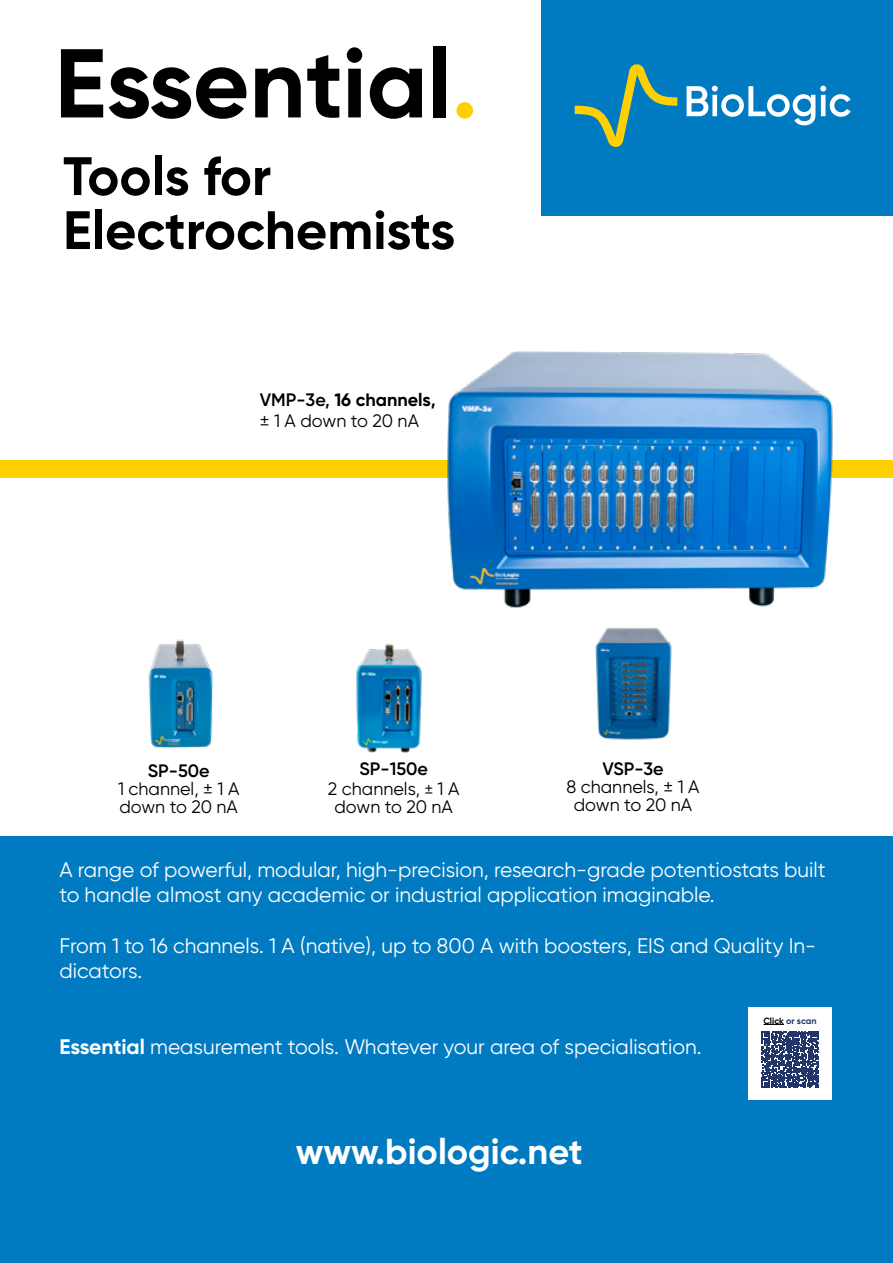
<style>
.page{position:relative;width:893px;height:1263px;background:#fff}
.page>*{position:absolute;margin:0;border:0;box-sizing:border-box;transform-origin:0 0}
.t1{font:700 97.5px "Gilroy";color:#000}
.t2{font:700 54px/54px "Gilroy";color:#000}
.t3{font:700 36px "Gilroy";color:#fff}
.t4{font:21px/25.2px "Gilroy";color:#fff}
.t5{font:18px/18px "Gilroy";color:#000}
.t6{font:600 18px "Gilroy";letter-spacing:-.005em;color:#000}
.t7{font:700 9px "Gilroy";color:#213568}
.s1{color:#ffd000}
.s2{font-weight:600}
.s3{font-weight:700}
.s4{font-size:16.5px}
.s5{color:#000}
</style>
<div class="page">
<div style="left:0;top:460px;width:893px;height:18px;background:#ffd000"></div>
<div style="left:0;top:836px;width:893px;height:427px;background:#007bc1"></div>
<div style="left:542px;top:0;width:351px;height:216px;background:#007bc1"></div>
<svg style="left:575px;top:68px;width:276px;height:79px"></svg>
<img style="left:447px;top:351px;width:386px;height:257px">
<img style="left:148px;top:639px;width:65px;height:110px">
<img style="left:356px;top:643px;width:66px;height:110px">
<img style="left:595px;top:627px;width:77px;height:113px">
<div style="left:748px;top:1007px;width:84px;height:93px;background:#fff"></div>
<svg style="left:763px;top:1024px;width:21px;height:1px"></svg>
<svg style="left:762px;top:1031px;width:57px;height:57px"></svg>
<h1 class="t1" style="left:55px;top:22px;width:425px">Essential<span class="s1">.</span></h1>
<h2 class="t2" style="left:63px;top:149px;width:394px">Tools for<br>Electrochemists</h2>
<p class="t5" style="left:260px;top:388px;width:177px;line-height:21.6px"><span class="s2">VMP-3e,</span> <span class="s3">16 channels, </span>± 1 A down to 20 nA</p>
<p class="t6" style="left:148px;top:759px;width:63px">SP-50e</p>
<p class="t5" style="left:118px;top:779px;width:123px">1 channel, ± 1 A down to 20 nA</p>
<p class="t5" style="left:328px;top:759px;width:133px;line-height:19.8px;text-align:center"><span class="s2">SP-150e<br></span>2 channels, <span class="s4">±</span> 1 A</p>
<p class="t5" style="left:334px;top:798px;width:120px">down to 20 nA</p>
<p class="t6" style="left:602px;top:757px;width:63px">VSP-3e</p>
<p class="t5" style="left:566px;top:777px;width:135px;text-align:center">8 channels, ± 1 A down to 20 nA</p>
<p class="t4" style="left:59px;top:857px;width:768px">A range of powerful, modular, high-precision, research-grade potentiostats built to handle almost any academic or industrial application imaginable.</p>
<p class="t4" style="left:59px;top:932px;width:758px">From 1 to 16 channels. 1 A (native), up to 800 A with boosters, EIS and Quality In&shy;dicators.</p>
<p class="t4" style="left:59px;top:1033px;width:644px"><span class="s3">Essential</span> measurement tools. Whatever your area of specialisation.</p>
<h3 class="t3" style="left:296px;top:1129px;width:288px">www.biologic.net</h3>
<p class="t7" style="left:763px;top:1015px;width:55px"><span class="s5">Click</span> or scan</p>
</div>
